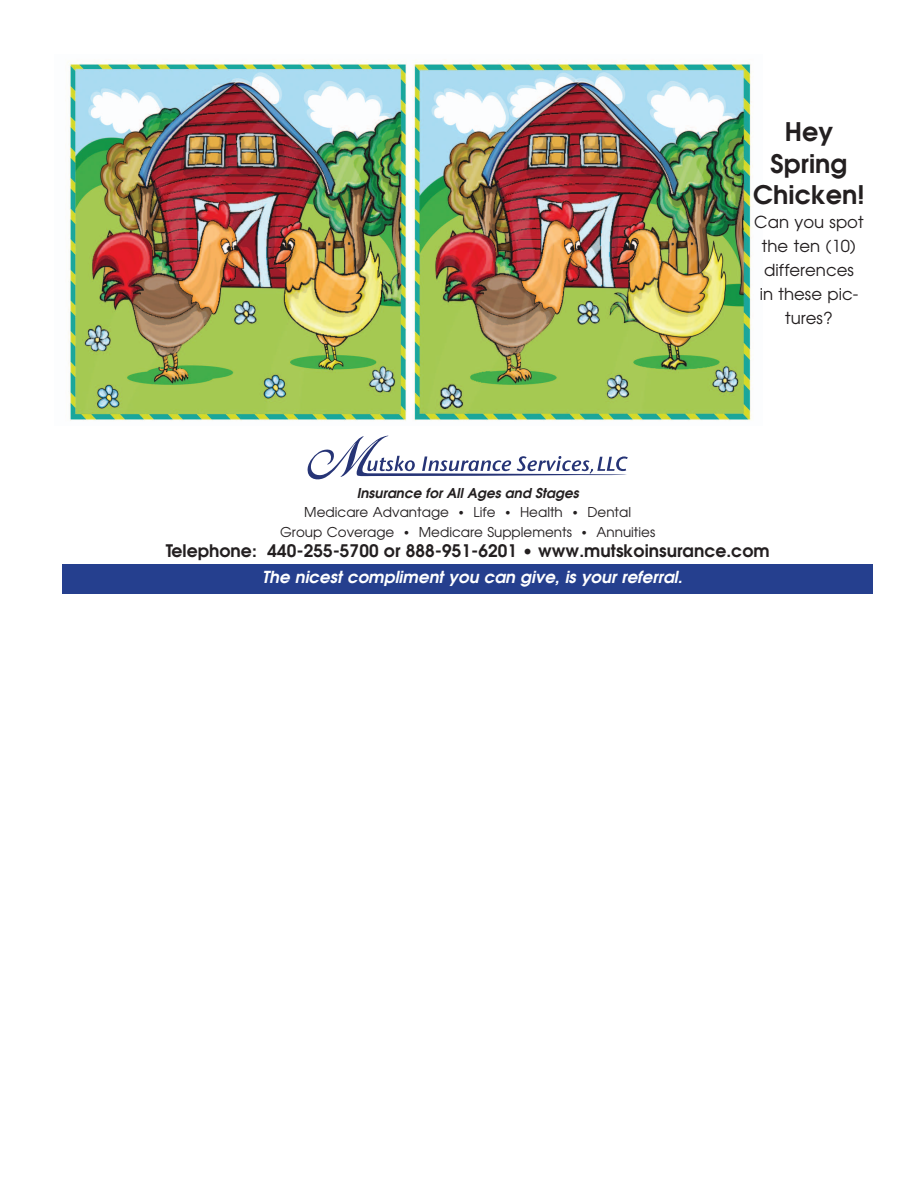
<style>
.page{position:relative;width:918px;height:1188px;background:#fff}
.page>*{position:absolute;margin:0;border:0;box-sizing:border-box;transform-origin:0 0}
.t1{font:700 25.5px/31.5px "Avian";color:#231f20;text-align:center}
.t2{font:700 17.25px "Avian";color:#231f20}
.t3{font:16.5px/24px "Avian";color:#231f20;text-align:center}
.t4{font:italic 700 16.5px "Avian";color:#fff}
.t5{font:13.5px/19.6px "Avian";color:#231f20;text-align:center}
.t6{font:italic 700 13.5px "Avian";color:#231f20}
</style>
<div class="page">
<div style="left:63px;top:565px;width:810px;height:29px;background:#253f8e"></div>
<svg style="left:308px;top:436px;width:320px;height:43px"></svg>
<img style="left:68px;top:60px;width:685px;height:361px">
<h1 class="t1" style="left:753px;top:116px;width:113px">Hey<br>Spring<br>Chicken!</h1>
<p class="t3" style="left:754px;top:210px;width:111px">Can you spot the ten (10) differences<br>in these pic&shy;tures?</p>
<p class="t6" style="left:357px;top:483px;width:224px">Insurance for All Ages and Stages</p>
<p class="t5" style="left:280px;top:502px;width:377px">Medicare Advantage • Life • Health • Dental<br>Group Coverage • Medicare Supplements • Annuities</p>
<p class="t2" style="left:166px;top:538px;width:605px">Telephone: 440-255-5700 or 888-951-6201 • www.mutskoinsurance.com</p>
<p class="t4" style="left:262px;top:565px;width:422px">The nicest compliment you can give, is your referral.</p>
</div>
